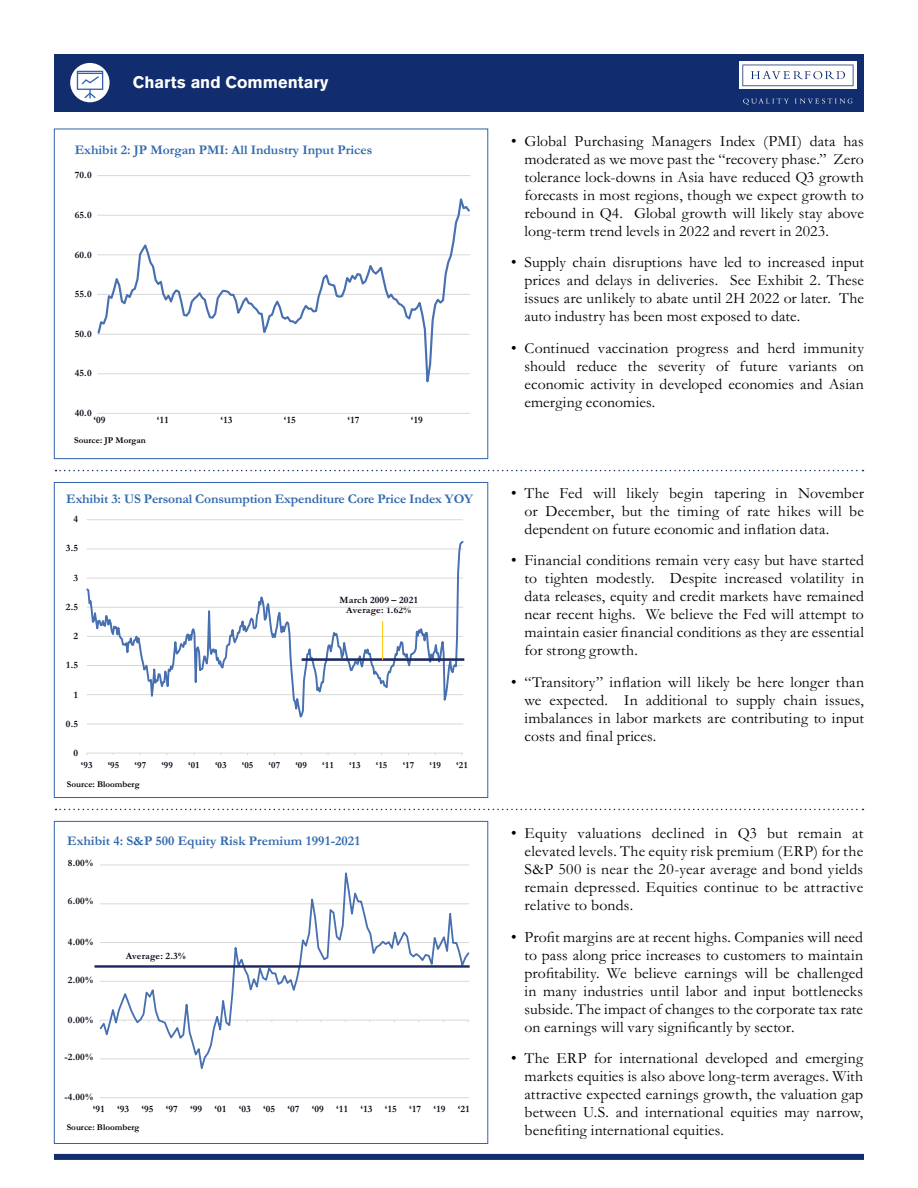
<style>
.page{position:relative;width:918px;height:1188px;background:#fff}
.page>*{position:absolute;margin:0;border:0;box-sizing:border-box;transform-origin:0 0}
.t1{font:900 16.5px "Akzidenz Grotesk";color:#fff}
.t2{font:15.75px/18px "Garamond MT Std";letter-spacing:.005em;color:#000;text-align:justify}
.t3{font:700 13.5px "Garamond MT Std";color:#3169ad}
.t4{font:700 9.9px/10.5px "Garamond MT Std";letter-spacing:.015em;color:#100617;text-align:center}
.t5{font:700 9.45px "Garamond MT Std";letter-spacing:.015em;color:#100617}
.t6{font:700 9px "Garamond MT Std";color:#000001}
</style>
<div class="page">
<div style="left:54px;top:54px;width:810px;height:57px;background:#122d6d"></div>
<svg style="left:70px;top:63px;width:40px;height:39px"></svg>
<svg style="left:72px;top:64px;width:37px;height:37px"></svg>
<div style="left:77px;top:71px;width:26px;height:19px;border:1px solid #3263ab"></div>
<svg style="left:77px;top:73px;width:26px;height:27px"></svg>
<hr style="left:97px;top:175px;width:373px;height:1px;background:#d8d8d8">
<hr style="left:97px;top:413px;width:373px;height:1px;background:#d8d8d8">
<svg style="left:97px;top:198px;width:373px;height:185px"></svg>
<div style="left:54px;top:129px;width:434px;height:330px;border:1px solid #3263ab"></div>
<hr style="left:87px;top:519px;width:376px;height:1px;background:#d8d8d8">
<hr style="left:87px;top:753px;width:376px;height:1px;background:#d8d8d8">
<svg style="left:86px;top:540px;width:377px;height:185px"></svg>
<hr style="left:302px;top:658px;width:162px;height:3px;background:#1e2b60">
<hr style="left:382px;top:621px;width:1px;height:39px;background:#fec100">
<div style="left:54px;top:482px;width:434px;height:316px;border:1px solid #3263ab"></div>
<hr style="left:100px;top:1097px;width:369px;height:1px;background:#d8d8d8">
<svg style="left:99px;top:864px;width:371px;height:205px"></svg>
<hr style="left:95px;top:965px;width:375px;height:3px;background:#1e2b60">
<div style="left:54px;top:821px;width:434px;height:323px;border:1px solid #3263ab"></div>
<div style="left:54px;top:1154px;width:810px;height:6px;background:#122d6d"></div>
<svg style="left:56px;top:470px;width:807px;height:1px"></svg>
<svg style="left:56px;top:809px;width:807px;height:1px"></svg>
<svg style="left:739px;top:62px;width:118px;height:27px"></svg>
<svg style="left:742px;top:65px;width:111px;height:21px;background:#e1e4ec"></svg>
<svg style="left:743px;top:99px;width:46px;height:6px"></svg>
<svg style="left:795px;top:99px;width:58px;height:5px"></svg>
<p class="t1" style="left:133px;top:73px;width:197px">Charts and Commentary</p>
<p class="t3" style="left:75px;top:143px;width:299px">Exhibit 2: JP Morgan PMI: All Industry Input Prices</p>
<p class="t4" style="left:75px;top:170px;width:18px">70.0</p>
<p class="t4" style="left:75px;top:210px;width:18px">65.0</p>
<p class="t4" style="left:75px;top:249px;width:18px">60.0</p>
<p class="t4" style="left:75px;top:289px;width:18px">55.0</p>
<p class="t4" style="left:75px;top:329px;width:18px">50.0</p>
<p class="t4" style="left:75px;top:368px;width:18px">45.0</p>
<p class="t4" style="left:75px;top:408px;width:18px">40.0</p>
<p class="t4" style="left:93px;top:415px;width:14px">‘09</p>
<p class="t4" style="left:157px;top:415px;width:14px">‘11</p>
<p class="t4" style="left:220px;top:415px;width:14px">‘13</p>
<p class="t4" style="left:284px;top:415px;width:14px">‘15</p>
<p class="t4" style="left:347px;top:415px;width:14px">‘17</p>
<p class="t4" style="left:411px;top:415px;width:14px">‘19</p>
<p class="t6" style="left:74px;top:436px;width:73px">Source: JP Morgan</p>
<p class="t3" style="left:66px;top:491px;width:408px">Exhibit 3: US Personal Consumption Expenditure Core Price Index YOY</p>
<p class="t4" style="left:73px;top:514px;width:6px">4</p>
<p class="t4" style="left:66px;top:543px;width:14px">3.5</p>
<p class="t4" style="left:73px;top:572px;width:6px">3</p>
<p class="t4" style="left:66px;top:602px;width:14px">2.5</p>
<p class="t4" style="left:73px;top:631px;width:6px">2</p>
<p class="t4" style="left:66px;top:660px;width:14px">1.5</p>
<p class="t4" style="left:73px;top:690px;width:6px">1</p>
<p class="t4" style="left:66px;top:719px;width:14px">0.5</p>
<p class="t4" style="left:73px;top:748px;width:6px">0</p>
<p class="t4" style="left:340px;top:595px;width:80px">March 2009 – 2021<br>Average: 1.62%</p>
<p class="t5" style="left:81px;top:760px;width:13px">‘93</p>
<p class="t5" style="left:108px;top:760px;width:13px">‘95</p>
<p class="t5" style="left:135px;top:760px;width:13px">‘97</p>
<p class="t5" style="left:161px;top:760px;width:13px">‘99</p>
<p class="t5" style="left:188px;top:760px;width:13px">‘01</p>
<p class="t5" style="left:215px;top:760px;width:13px">‘03</p>
<p class="t5" style="left:242px;top:760px;width:13px">‘05</p>
<p class="t5" style="left:269px;top:760px;width:13px">‘07</p>
<p class="t5" style="left:295px;top:760px;width:13px">‘09</p>
<p class="t5" style="left:322px;top:760px;width:13px">‘11</p>
<p class="t5" style="left:349px;top:760px;width:13px">‘13</p>
<p class="t5" style="left:376px;top:760px;width:13px">‘15</p>
<p class="t5" style="left:403px;top:760px;width:13px">‘17</p>
<p class="t5" style="left:430px;top:760px;width:13px">‘19</p>
<p class="t5" style="left:456px;top:760px;width:13px">‘21</p>
<p class="t6" style="left:67px;top:779px;width:74px">Source: Bloomberg</p>
<p class="t3" style="left:67px;top:833px;width:295px">Exhibit 4: S&amp;P 500 Equity Risk Premium 1991-2021</p>
<p class="t4" style="left:68px;top:857px;width:27px">8.00%</p>
<p class="t4" style="left:68px;top:896px;width:27px">6.00%</p>
<p class="t4" style="left:68px;top:937px;width:27px">4.00%</p>
<p class="t4" style="left:126px;top:951px;width:62px">Average: 2.3%</p>
<p class="t4" style="left:68px;top:975px;width:27px">2.00%</p>
<p class="t4" style="left:68px;top:1014px;width:27px">0.00%</p>
<p class="t4" style="left:65px;top:1051px;width:30px">-2.00%</p>
<p class="t4" style="left:93px;top:1092px;width:379px;line-height:12px;text-align:left;text-indent:-28px">-4.00%<br>‘91 ‘93 ‘95 ‘97 ‘99 ‘01 ‘03 ‘05 ‘07 ‘09 ‘11 ‘13 ‘15 ‘17 ‘19 ‘21</p>
<p class="t6" style="left:67px;top:1122px;width:74px">Source: Bloomberg</p>
<p class="t2" style="left:525px;top:132px;width:341px;text-indent:-13px">• Global Purchasing Managers Index (PMI) data has moderated as we move past the “recovery phase.” Zero tolerance lock-downs in Asia have reduced Q3 growth forecasts in most regions, though we expect growth to rebound in Q4. Global growth will likely stay above long-term trend levels in 2022 and revert in 2023.</p>
<p class="t2" style="left:525px;top:253px;width:341px;text-indent:-13px">• Supply chain disruptions have led to increased input prices and delays in deliveries. See Exhibit 2. These issues are unlikely to abate until 2H 2022 or later. The auto industry has been most exposed to date.</p>
<p class="t2" style="left:525px;top:339px;width:341px;text-indent:-13px">• Continued vaccination progress and herd immunity should reduce the severity of future variants on economic activity in developed economies and Asian emerging economies.</p>
<p class="t2" style="left:525px;top:484px;width:341px;text-indent:-13px">• The Fed will likely begin tapering in November or December, but the timing of rate hikes will be dependent on future economic and inflation data.</p>
<p class="t2" style="left:525px;top:551px;width:341px;text-indent:-13px">• Financial conditions remain very easy but have started to tighten modestly. Despite increased volatility in data releases, equity and credit markets have remained near recent highs. We believe the Fed will attempt to maintain easier financial conditions as they are essential for strong growth.</p>
<p class="t2" style="left:525px;top:673px;width:341px;text-indent:-13px">• “Transitory” inflation will likely be here longer than we expected. In additional to supply chain issues, imbalances in labor markets are contributing to input costs and final prices.</p>
<p class="t2" style="left:525px;top:824px;width:340px;text-indent:-13px">• Equity valuations declined in Q3 but remain at elevated levels. The equity risk premium (ERP) for the S&amp;P 500 is near the 20-year average and bond yields remain depressed. Equities continue to be attractive relative to bonds.</p>
<p class="t2" style="left:525px;top:928px;width:340px;text-indent:-13px">• Profit margins are at recent highs. Companies will need to pass along price increases to customers to maintain profitability. We believe earnings will be challenged in many industries until labor and input bottlenecks subside. The impact of changes to the corporate tax rate on earnings will vary significantly by sector.</p>
<p class="t2" style="left:525px;top:1049px;width:340px;text-indent:-13px">• The ERP for international developed and emerging markets equities is also above long-term averages. With attractive expected earnings growth, the valuation gap between U.S. and international equities may narrow, benefiting international equities.</p>
</div>
